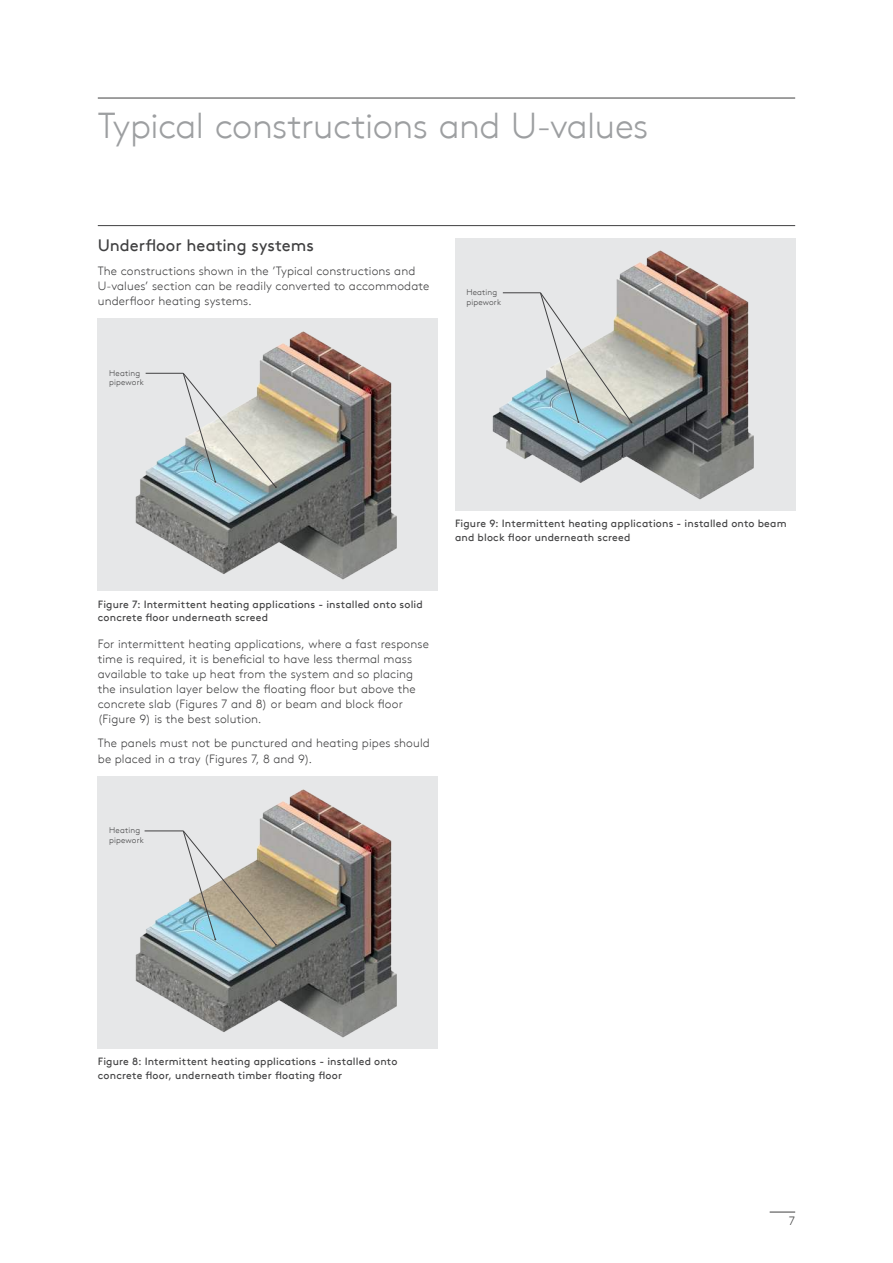
<style>
.page{position:relative;width:893px;height:1263px;background:#fff}
.page>*{position:absolute;margin:0;border:0;box-sizing:border-box;transform-origin:0 0}
.t1{font:300 36px "Kingspan Brown TT";letter-spacing:-.015em;color:#9d9fa1}
.t2{font:16.5px "Kingspan Brown TT";color:#404041}
.t3{font:300 12px/15px "Kingspan Brown TT";letter-spacing:.01em;color:#404041}
.t4{font:10.5px/13.5px "Kingspan Brown TT";letter-spacing:.015em;color:#404041}
.t5{font:300 8.25px/9.8px "Kingspan Brown TT";letter-spacing:.02em;color:#404041}
</style>
<div class="page">
<svg style="left:770px;top:1212px;width:25px;height:1px"></svg>
<hr style="left:98px;top:225px;width:697px;height:1px;background:#404041">
<hr style="left:98px;top:98px;width:697px;height:1px;background:#404041">
<div style="left:98px;top:319px;width:340px;height:272px;background:#e6e7e8"></div>
<img style="left:135px;top:331px;width:262px;height:249px">
<hr style="left:146px;top:373px;width:37px;height:1px;background:#404041">
<svg style="left:183px;top:373px;width:94px;height:115px"></svg>
<div style="left:98px;top:776px;width:340px;height:272px;background:#e6e7e8"></div>
<div style="left:455px;top:238px;width:340px;height:272px;background:#e6e7e8"></div>
<img style="left:102px;top:789px;width:332px;height:260px">
<img style="left:459px;top:250px;width:332px;height:261px">
<hr style="left:145px;top:831px;width:38px;height:1px;background:#404041">
<hr style="left:503px;top:293px;width:37px;height:1px;background:#404041">
<svg style="left:183px;top:830px;width:94px;height:116px"></svg>
<svg style="left:540px;top:292px;width:92px;height:131px"></svg>
<h1 class="t1" style="left:98px;top:99px;width:552px">Typical constructions and U-values</h1>
<h2 class="t2" style="left:98px;top:232px;width:218px">Underfloor heating systems</h2>
<p class="t3" style="left:98px;top:262px;width:333px">The constructions shown in the ’Typical constructions and<br>U-values’ section can be readily converted to accommodate underfloor heating systems.</p>
<p class="t5" style="left:109px;top:367px;width:36px">Heating pipework</p>
<p class="t5" style="left:466px;top:287px;width:36px">Heating pipework</p>
<p class="t4" style="left:98px;top:596px;width:327px">Figure 7: Intermittent heating applications - installed onto solid concrete floor underneath screed</p>
<p class="t3" style="left:98px;top:636px;width:333px">For intermittent heating applications, where a fast response time is required, it is beneficial to have less thermal mass available to take up heat from the system and so placing the insulation layer below the floating floor but above the concrete slab (Figures 7 and 8) or beam and block floor (Figure 9) is the best solution.</p>
<p class="t3" style="left:98px;top:735px;width:334px">The panels must not be punctured and heating pipes should be placed in a tray (Figures 7, 8 and 9).</p>
<p class="t5" style="left:109px;top:825px;width:36px">Heating pipework</p>
<p class="t4" style="left:455px;top:516px;width:333px">Figure 9: Intermittent heating applications - installed onto beam and block floor underneath screed</p>
<p class="t4" style="left:98px;top:1054px;width:301px">Figure 8: Intermittent heating applications - installed onto concrete floor, underneath timber floating floor</p>
<p class="t3" style="left:789px;top:1215px;width:8px">7</p>
</div>
